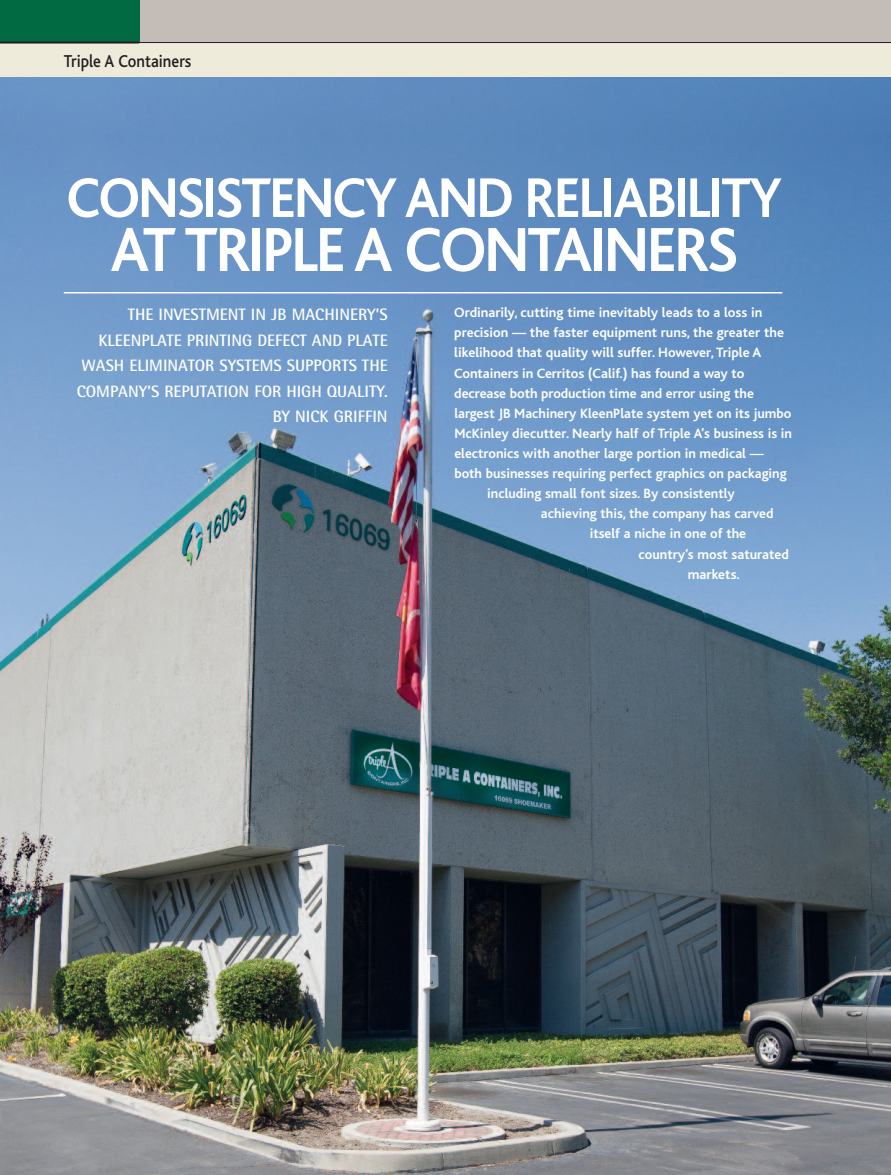
<style>
.page{position:relative;width:891px;height:1175px;background:#fff}
.page>*{position:absolute;margin:0;border:0;box-sizing:border-box;transform-origin:0 0}
.t1{font:700 65.1px "Bliss";letter-spacing:-.035em;color:#fff;scale:.95 1}
.t2{font:700 58.5px "Bliss";letter-spacing:-.035em;color:#fff;scale:.95 1}
.t3{font:500 18px "Bliss";color:#231f20;scale:.9 1}
.t4{font:700 16.5px/25.5px "Rotis Semi Sans";color:#fff;text-align:right}
.t5{font:700 14.1px "Bliss";color:#fff}
</style>
<div class="page">
<img style="left:0;top:77px;width:891px;height:1097px">
<div style="left:0;top:0;width:891px;height:77px;background:#efebdb"></div>
<div style="left:0;top:0;width:891px;height:43px;background:#c4bdb7"></div>
<div style="left:0;top:0;width:139px;height:43px;background:#026a43"></div>
<hr style="left:64px;top:292px;width:718px;height:1px;background:#fff">
<hr style="left:0;top:42px;width:891px;height:1px;background:#231f20">
<p class="t3" style="left:64px;top:55px;width:143px">Triple A Containers</p>
<h2 class="t2" style="left:67px;top:178px;width:754px">CONSISTENCY AND RELIABILITY</h2>
<h1 class="t1" style="left:110px;top:228px;width:662px">AT TRIPLE A CONTAINERS</h1>
<p class="t4" style="left:77px;top:304px;width:312px">THE INVESTMENT IN JB MACHINERY’S<br>KLEENPLATE PRINTING DEFECT AND PLATE<br>WASH ELIMINATOR SYSTEMS SUPPORTS THE<br>COMPANY’S REPUTATION FOR HIGH QUALITY.<br>BY NICK GRIFFIN</p>
<p class="t5" style="left:454px;top:308px;width:310px">Ordinarily, cutting time inevitably leads to a loss in</p>
<p class="t5" style="left:454px;top:328px;width:331px">precision — the faster equipment runs, the greater the</p>
<p class="t5" style="left:454px;top:348px;width:309px">likelihood that quality will suffer. However, Triple A</p>
<p class="t5" style="left:454px;top:368px;width:292px">Containers in Cerritos (Calif.) has found a way to</p>
<p class="t5" style="left:454px;top:388px;width:301px">decrease both production time and error using the</p>
<p class="t5" style="left:454px;top:408px;width:339px">largest JB Machinery KleenPlate system yet on its jumbo</p>
<p class="t5" style="left:454px;top:428px;width:339px">McKinley diecutter. Nearly half of Triple A’s business is in</p>
<p class="t5" style="left:454px;top:449px;width:311px">electronics with another large portion in medical —</p>
<p class="t5" style="left:454px;top:469px;width:334px">both businesses requiring perfect graphics on packaging</p>
<p class="t5" style="left:487px;top:489px;width:249px">including small font sizes. By consistently</p>
<p class="t5" style="left:541px;top:509px;width:234px">achieving this, the company has carved</p>
<p class="t5" style="left:590px;top:529px;width:158px">itself a niche in one of the</p>
<p class="t5" style="left:639px;top:549px;width:152px">country’s most saturated</p>
<p class="t5" style="left:688px;top:569px;width:54px">markets.</p>
</div>
